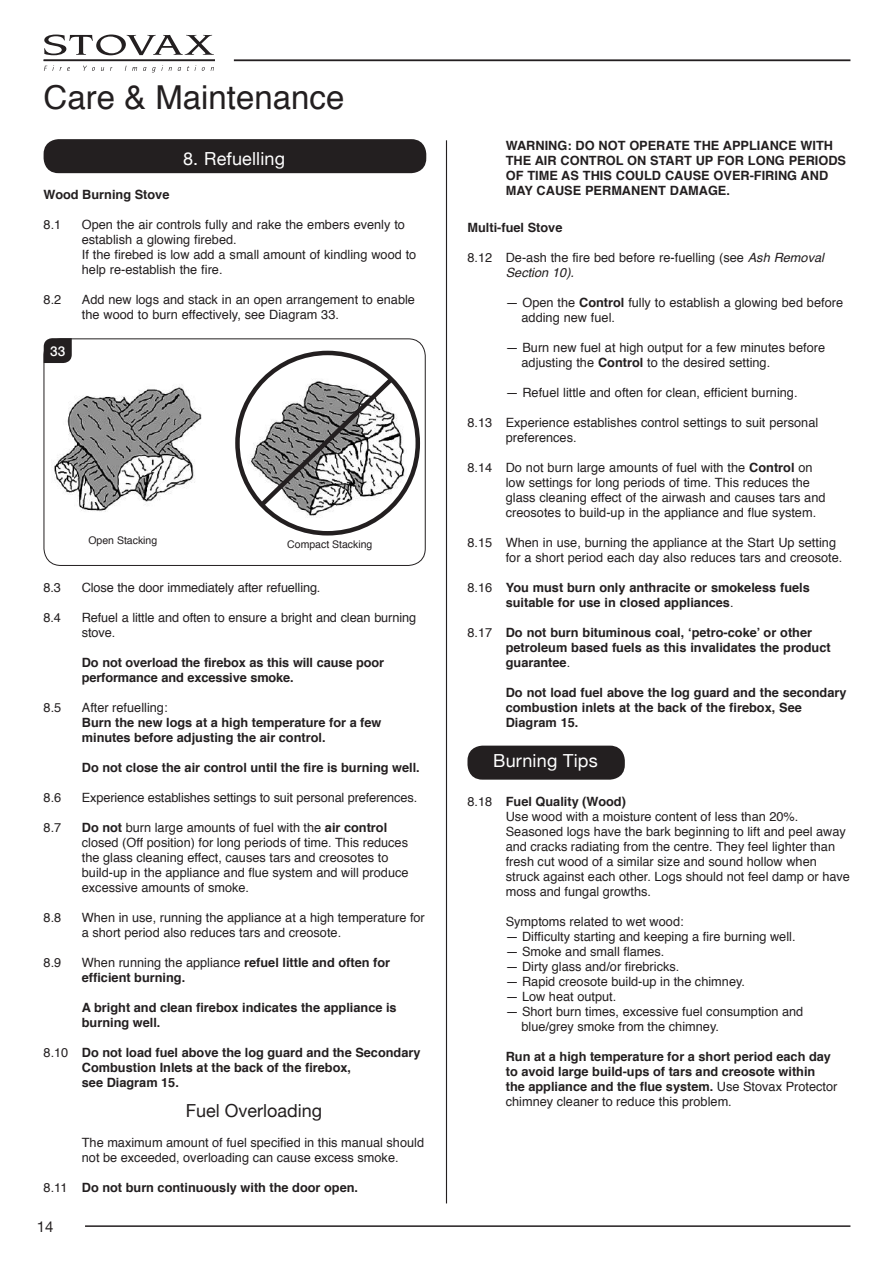
<style>
.page{position:relative;width:893px;height:1263px;background:#fff}
.page>*{position:absolute;margin:0;border:0;box-sizing:border-box;transform-origin:0 0}
.t1{font:33px "Helvetica";color:#231f20}
.t2{font:18px "Helvetica Neue";letter-spacing:.01em;color:#fff}
.t3{font:18px "Helvetica Neue";color:#231f20}
.t4{font:15px "Helvetica Neue";color:#231f20}
.t5{font:500 13.5px "Helvetica Neue";color:#fff}
.t6{font:12.75px/15px "Helvetica";color:#231f20}
.t7{font:700 12.75px/15px "Helvetica";color:#231f20}
.t8{font:10.5px "Helvetica";color:#231f20}
.s1{font-weight:700}
.s2{font-weight:400}
.s3{font-style:italic}
</style>
<div class="page">
<svg style="left:44px;top:35px;width:170px;height:20px"></svg>
<hr style="left:44px;top:59px;width:171px;height:2px;background:#231f20">
<svg style="left:44px;top:65px;width:10px;height:6px"></svg>
<svg style="left:60px;top:67px;width:10px;height:4px"></svg>
<svg style="left:83px;top:66px;width:12px;height:5px"></svg>
<svg style="left:125px;top:66px;width:12px;height:5px"></svg>
<svg style="left:152px;top:65px;width:11px;height:7px"></svg>
<hr style="left:85px;top:1225px;width:765px;height:2px;background:#231f20">
<hr style="left:446px;top:140px;width:1px;height:1063px;background:#231f20">
<hr style="left:234px;top:59px;width:616px;height:2px;background:#231f20">
<div style="left:44px;top:139px;width:382px;height:34px;background:#231f20;border-radius:15px"></div>
<img style="left:53px;top:384px;width:354px;height:133px">
<div style="left:44px;top:338px;width:382px;height:228px;border:1px solid #231f20;border-radius:17px"></div>
<svg style="left:44px;top:338px;width:28px;height:25px"></svg>
<div style="left:235px;top:351px;width:185px;height:184px;border:4px solid #231f20;border-radius:50%"></div>
<svg style="left:256px;top:372px;width:143px;height:139px"></svg>
<div style="left:467px;top:746px;width:158px;height:34px;background:#231f20;border-radius:15px"></div>
<h1 class="t1" style="left:44px;top:72px;width:302px">Care &amp; Maintenance</h1>
<h2 class="t2" style="left:183px;top:143px;width:104px">8. Refuelling</h2>
<p class="t7" style="left:44px;top:187px;width:127px">Wood Burning Stove</p>
<p class="t6" style="left:44px;top:218px;width:19px">8.1</p>
<p class="t6" style="left:82px;top:218px;width:336px">Open the air controls fully and rake the embers evenly to establish a glowing firebed.<br>If the firebed is low add a small amount of kindling wood to help re-establish the fire.</p>
<p class="t6" style="left:44px;top:293px;width:19px">8.2</p>
<p class="t6" style="left:82px;top:293px;width:335px">Add new logs and stack in an open arrangement to enable the wood to burn effectively, see Diagram 33.</p>
<p class="t5" style="left:50px;top:340px;width:17px">33</p>
<p class="t8" style="left:88px;top:532px;width:70px">Open Stacking</p>
<p class="t8" style="left:287px;top:536px;width:87px">Compact Stacking</p>
<p class="t6" style="left:44px;top:580px;width:19px">8.3</p>
<p class="t6" style="left:82px;top:580px;width:240px">Close the door immediately after refuelling.</p>
<p class="t6" style="left:44px;top:610px;width:19px">8.4</p>
<p class="t6" style="left:82px;top:610px;width:336px">Refuel a little and often to ensure a bright and clean burning stove.</p>
<p class="t7" style="left:82px;top:655px;width:304px">Do not overload the firebox as this will cause poor performance and excessive smoke.</p>
<p class="t6" style="left:44px;top:700px;width:19px">8.5</p>
<p class="t6" style="left:82px;top:700px;width:87px">After refuelling:</p>
<p class="t7" style="left:82px;top:715px;width:301px">Burn the new logs at a high temperature for a few minutes before adjusting the air control.</p>
<p class="t7" style="left:82px;top:760px;width:339px">Do not close the air control until the fire is burning well.</p>
<p class="t6" style="left:44px;top:790px;width:19px">8.6</p>
<p class="t6" style="left:82px;top:790px;width:337px">Experience establishes settings to suit personal preferences.</p>
<p class="t6" style="left:44px;top:820px;width:19px">8.7</p>
<p class="t6" style="left:82px;top:820px;width:328px"><span class="s1">Do not</span> burn large amounts of fuel with the <span class="s1">air control </span>closed (Off position) for long periods of time. This reduces the glass cleaning effect, causes tars and creosotes to build-up in the appliance and flue system and will produce excessive amounts of smoke.</p>
<p class="t6" style="left:44px;top:910px;width:19px">8.8</p>
<p class="t6" style="left:82px;top:910px;width:345px">When in use, running the appliance at a high temperature for a short period also reduces tars and creosote.</p>
<p class="t6" style="left:44px;top:955px;width:19px">8.9</p>
<p class="t7" style="left:82px;top:955px;width:310px"><span class="s2">When running the appliance</span> refuel little and often for efficient burning.</p>
<p class="t7" style="left:82px;top:1000px;width:316px">A bright and clean firebox indicates the appliance is burning well.</p>
<p class="t7" style="left:82px;top:1045px;width:340px;text-indent:-38px"><span class="s2">8.10</span> Do not load fuel above the log guard and the Secondary<br>Combustion Inlets at the back of the firebox,<br>see Diagram 15.</p>
<h2 class="t3" style="left:186px;top:1095px;width:138px">Fuel Overloading</h2>
<p class="t6" style="left:82px;top:1135px;width:344px">The maximum amount of fuel specified in this manual should not be exceeded, overloading can cause excess smoke.</p>
<p class="t7" style="left:44px;top:1180px;width:316px"><span class="s2">8.11</span> Do not burn continuously with the door open.</p>
<p class="t4" style="left:37px;top:1214px;width:18px">14</p>
<p class="t7" style="left:506px;top:138px;width:342px">WARNING: DO NOT OPERATE THE APPLIANCE WITH THE AIR CONTROL ON START UP FOR LONG PERIODS OF TIME AS THIS COULD CAUSE OVER-FIRING AND MAY CAUSE PERMANENT DAMAGE.</p>
<p class="t7" style="left:467px;top:220px;width:96px">Multi-fuel Stove</p>
<p class="t6" style="left:506px;top:250px;width:320px;text-indent:-38px">8.12 De-ash the fire bed before re-fuelling (see <span class="s3">Ash Removal<br>Section 10).</span></p>
<p class="t6" style="left:521px;top:295px;width:323px;text-indent:-16px">— Open the <span class="s1">Control</span> fully to establish a glowing bed before adding new fuel.</p>
<p class="t6" style="left:521px;top:340px;width:305px;text-indent:-16px">— Burn new fuel at high output for a few minutes before adjusting the <span class="s1">Control</span> to the desired setting.</p>
<p class="t6" style="left:506px;top:385px;width:293px">— Refuel little and often for clean, efficient burning.</p>
<p class="t6" style="left:506px;top:415px;width:314px;text-indent:-38px">8.13 Experience establishes control settings to suit personal preferences.</p>
<p class="t6" style="left:506px;top:460px;width:321px;text-indent:-38px">8.14 Do not burn large amounts of fuel with the <span class="s1">Control</span> on low settings for long periods of time. This reduces the glass cleaning effect of the airwash and causes tars and creosotes to build-up in the appliance and flue system.</p>
<p class="t6" style="left:506px;top:535px;width:338px;text-indent:-38px">8.15 When in use, burning the appliance at the Start Up setting for a short period each day also reduces tars and creosote.</p>
<p class="t7" style="left:506px;top:580px;width:306px;text-indent:-38px"><span class="s2">8.16</span> You must burn only anthracite or smokeless fuels suitable for use in closed appliances<span class="s2">.</span></p>
<p class="t7" style="left:506px;top:625px;width:326px;text-indent:-38px"><span class="s2">8.17</span> Do not burn bituminous coal, ‘petro-coke’ or other petroleum based fuels as this invalidates the product guarantee<span class="s2">.</span></p>
<p class="t7" style="left:506px;top:685px;width:342px">Do not load fuel above the log guard and the secondary combustion inlets at the back of the firebox, See<br>Diagram 15.</p>
<h2 class="t2" style="left:493px;top:745px;width:106px">Burning Tips</h2>
<p class="t6" style="left:506px;top:794px;width:346px;text-indent:-38px">8.18 <span class="s1">Fuel Quality (Wood)<br></span>Use wood with a moisture content of less than 20%.<br>Seasoned logs have the bark beginning to lift and peel away and cracks radiating from the centre. They feel lighter than fresh cut wood of a similar size and sound hollow when struck against each other. Logs should not feel damp or have moss and fungal growths.</p>
<p class="t6" style="left:506px;top:914px;width:179px">Symptoms related to wet wood:</p>
<p class="t6" style="left:506px;top:929px;width:291px">— Difficulty starting and keeping a fire burning well.</p>
<p class="t6" style="left:506px;top:944px;width:160px">— Smoke and small flames.</p>
<p class="t6" style="left:506px;top:959px;width:175px">— Dirty glass and/or firebricks.</p>
<p class="t6" style="left:506px;top:974px;width:241px">— Rapid creosote build-up in the chimney.</p>
<p class="t6" style="left:506px;top:989px;width:112px">— Low heat output.</p>
<p class="t6" style="left:521px;top:1004px;width:283px;text-indent:-16px">— Short burn times, excessive fuel consumption and blue/grey smoke from the chimney.</p>
<p class="t7" style="left:506px;top:1049px;width:333px">Run at a high temperature for a short period each day to avoid large build-ups of tars and creosote within the appliance and the flue system. <span class="s2">Use Stovax Protector chimney cleaner to reduce this problem.</span></p>
</div>
